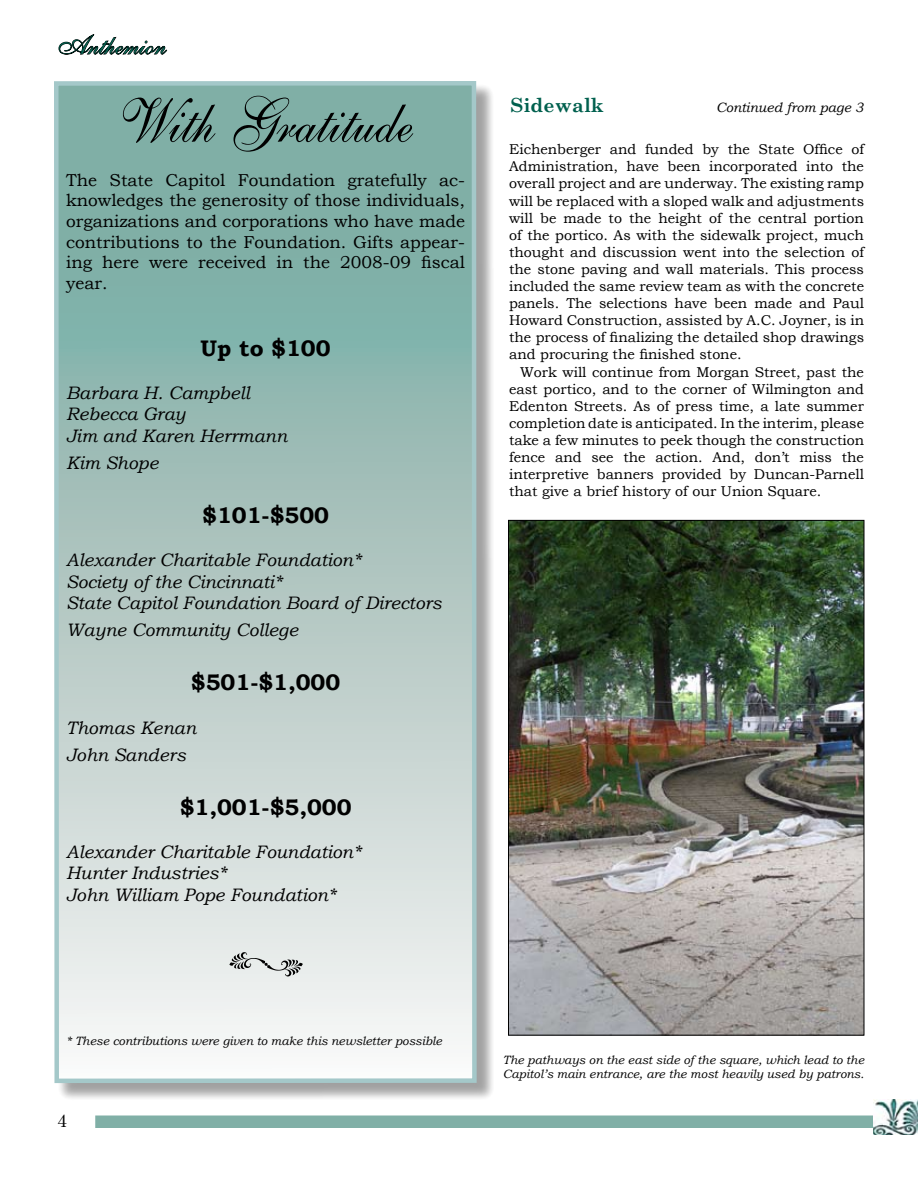
<style>
.page{position:relative;width:918px;height:1188px;background:#fff}
.page>*{position:absolute;margin:0;border:0;box-sizing:border-box;transform-origin:0 0}
.t1{font:61.05px "English 111 Vivace BT";color:#000;scale:.91 1}
.t2{font:27px "English 111 Vivace BT";color:#00604e}
.t3{font:700 22.5px "Bookman Old Style";color:#000}
.t4{font:700 19.5px "Century Schoolbook";color:#00604e}
.t5{font:italic 18px/21.6px "Bookman Old Style";color:#000}
.t6{font:18px "Century Schoolbook";color:#000}
.t7{font:17.25px/20.7px "Bookman Old Style";color:#000;text-align:justify}
.t8{font:14.25px/17.1px "Bookman Old Style";color:#000;text-align:justify}
.t9{font:italic 13.5px "Bookman Old Style";color:#000}
.t10{font:italic 12px/14.4px "Bookman Old Style";color:#000}
</style>
<div class="page">
<svg style="left:95px;top:1115px;width:779px;height:13px;background:#85b2a9"></svg>
<img style="left:874px;top:1100px;width:44px;height:35px">
<svg style="left:58px;top:34px;width:109px;height:21px"></svg>
<div style="left:56px;top:82px;width:440px;height:1022px;background:#000;opacity:.75"></div>
<svg style="left:54px;top:81px;width:425px;height:1004px;background:#b0c9c5"></svg>
<svg style="left:230px;top:952px;width:72px;height:24px;background:#c2c5c4"></svg>
<img style="left:510px;top:522px;width:352px;height:511px">
<h2 class="t2" style="left:55px;top:28px;width:113px">Anthemion</h2>
<h1 class="t1" style="left:118px;top:84px;width:326px">With Gratitude</h1>
<p class="t7" style="left:66px;top:169px;width:400px">The State Capitol Foundation gratefully ac&shy;knowledges the generosity of those individuals, organizations and corporations who have made contributions to the Foundation. Gifts appear&shy;ing here were received in the 2008-09 fiscal year.</p>
<h3 class="t3" style="left:201px;top:335px;width:132px">Up to $100</h3>
<p class="t5" style="left:66px;top:382px;width:223px">Barbara H. Campbell<br>Rebecca Gray<br>Jim and Karen Herrmann</p>
<p class="t5" style="left:66px;top:452px;width:94px">Kim Shope</p>
<h3 class="t3" style="left:202px;top:502px;width:128px">$101-$500</h3>
<p class="t5" style="left:66px;top:549px;width:377px">Alexander Charitable Foundation*<br>Society of the Cincinnati*<br>State Capitol Foundation Board of Directors</p>
<p class="t5" style="left:66px;top:619px;width:233px">Wayne Community College</p>
<h3 class="t3" style="left:191px;top:669px;width:151px">$501-$1,000</h3>
<p class="t5" style="left:66px;top:714px;width:131px;line-height:27px">Thomas Kenan<br>John Sanders</p>
<h3 class="t3" style="left:180px;top:794px;width:173px">$1,001-$5,000</h3>
<p class="t5" style="left:66px;top:841px;width:296px">Alexander Charitable Foundation*<br>Hunter Industries*<br>John William Pope Foundation*</p>
<h3 class="t4" style="left:510px;top:93px;width:95px">Sidewalk</h3>
<p class="t9" style="left:716px;top:99px;width:149px">Continued from page 3</p>
<p class="t8" style="left:509px;top:141px;width:356px">Eichenberger and funded by the State Office of Administration, have been incorporated into the overall project and are underway. The existing ramp will be replaced with a sloped walk and adjustments will be made to the height of the central portion of the portico. As with the sidewalk project, much thought and discussion went into the selection of the stone paving and wall materials. This process included the same review team as with the concrete panels. The selections have been made and Paul Howard Construction, assisted by A.C. Joyner, is in the process of finalizing the detailed shop drawings and procuring the finished stone.</p>
<p class="t8" style="left:509px;top:363px;width:356px;text-indent:11px">Work will continue from Morgan Street, past the east portico, and to the corner of Wilmington and Edenton Streets. As of press time, a late summer completion date is anticipated. In the interim, please take a few minutes to peek though the construction fence and see the action. And, don’t miss the interpretive banners provided by Duncan-Parnell that give a brief history of our Union Square.</p>
<p class="t10" style="left:66px;top:1034px;width:377px">* These contributions were given to make this newsletter possible</p>
<p class="t6" style="left:57px;top:1110px;width:12px">4</p>
<p class="t10" style="left:503px;top:1052px;width:363px">The pathways on the east side of the square, which lead to the<br>Capitol’s main entrance, are the most heavily used by patrons.</p>
</div>
